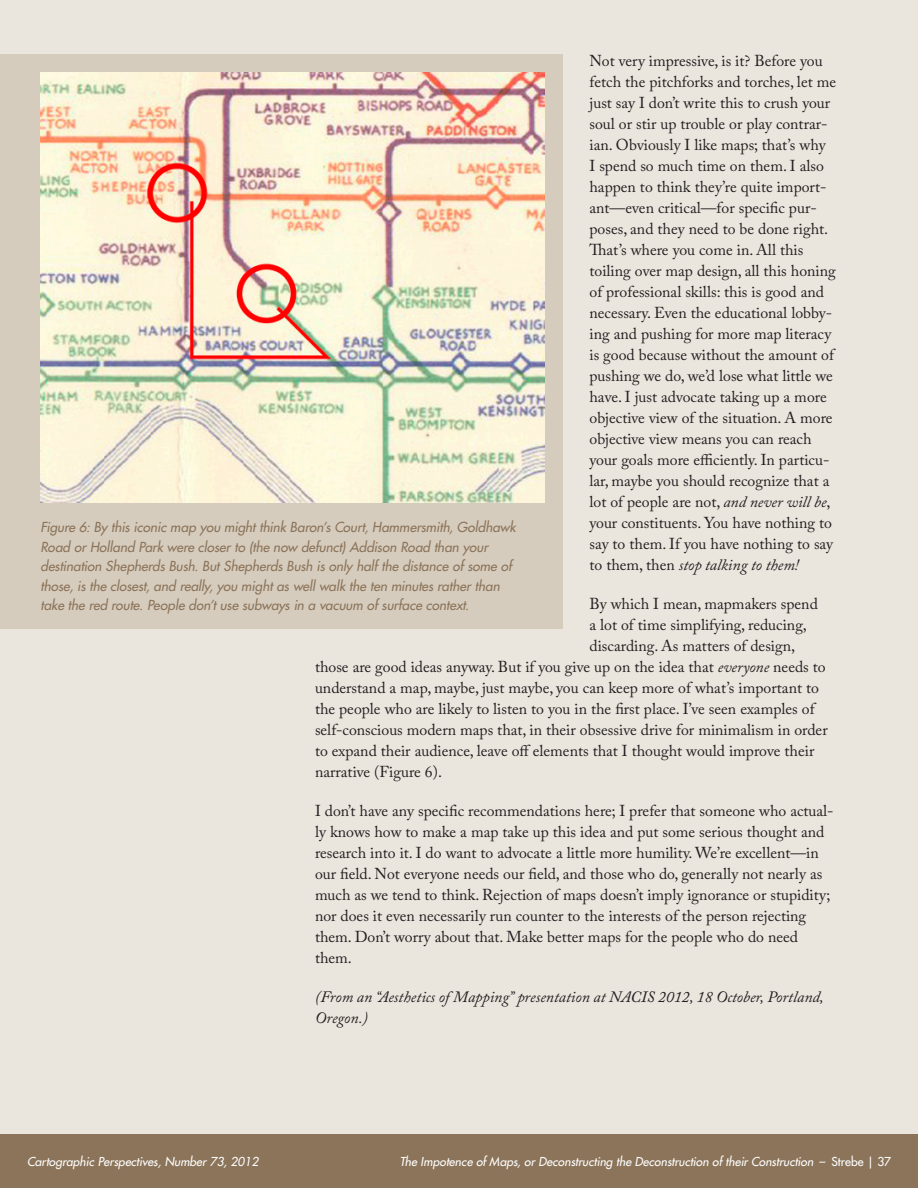
<style>
.page{position:relative;width:918px;height:1188px;background:#fff}
.page>*{position:absolute;margin:0;border:0;box-sizing:border-box;transform-origin:0 0}
.Body_Text{font:15.75px/21px "Adobe Caslon Pro";color:#231f20}
.Body_Text-2{font:italic 15.75px/21px "Adobe Caslon Pro";color:#231f20}
.Figure_Caption{font:italic 500 13.5px/19.5px "Futura Std";color:#8b745a}
.t1{font:italic 500 12px "Futura Std";color:#fff}
.s1{font-style:italic}
.s2{font-style:normal}
</style>
<div class="page">
<div style="left:0;top:1134px;width:918px;height:54px;background:#8b745a"></div>
<div style="left:0;top:0;width:918px;height:1134px;background:#eae5dd"></div>
<div style="left:0;top:54px;width:562px;height:574px;background:#d6ccbd"></div>
<img style="left:40px;top:72px;width:504px;height:431px">
<p class="Body_Text" style="left:590px;top:50px;width:248px">Not very impressive, is it? Before you fetch the pitchforks and torches, let me just say I don’t write this to crush your soul or stir up trouble or play contrar&shy;ian. Obviously I like maps; that’s why<br>I spend so much time on them. I also happen to think they’re quite import&shy;ant—even critical—for specific pur&shy;poses, and they need to be done right.<br>That’s where you come in. All this toiling over map design, all this honing of professional skills: this is good and necessary. Even the educational lobby&shy;ing and pushing for more map literacy is good because without the amount of pushing we do, we’d lose what little we have. I just advocate taking up a more objective view of the situation. A more objective view means you can reach your goals more efficiently. In particu&shy;lar, maybe you should recognize that a lot of people are not, <span class="s1">and never will be</span>, your constituents. You have nothing to say to them. If you have nothing to say to them, then <span class="s1">stop talking to them!</span></p>
<p class="Body_Text" style="left:590px;top:593px;width:230px">By which I mean, mapmakers spend</p>
<p class="Body_Text" style="left:590px;top:614px;width:219px">a lot of time simplifying, reducing,</p>
<p class="Body_Text" style="left:590px;top:635px;width:207px">discarding. As matters of design,</p>
<p class="Body_Text" style="left:315px;top:656px;width:512px">those are good ideas anyway. But if you give up on the idea that <span class="s1">everyone</span> needs to</p>
<p class="Body_Text" style="left:315px;top:677px;width:505px">understand a map, maybe, just maybe, you can keep more of what’s important to</p>
<p class="Body_Text" style="left:315px;top:698px;width:501px">the people who are likely to listen to you in the first place. I’ve seen examples of</p>
<p class="Body_Text" style="left:315px;top:719px;width:514px">self-conscious modern maps that, in their obsessive drive for minimalism in order</p>
<p class="Body_Text" style="left:315px;top:740px;width:501px">to expand their audience, leave off elements that I thought would improve their</p>
<p class="Body_Text" style="left:315px;top:761px;width:129px">narrative (Figure 6).</p>
<p class="Body_Text" style="left:315px;top:800px;width:520px">I don’t have any specific recommendations here; I prefer that someone who actual&shy;ly knows how to make a map take up this idea and put some serious thought and research into it. I do want to advocate a little more humility. We’re excellent—in our field. Not everyone needs our field, and those who do, generally not nearly as much as we tend to think. Rejection of maps doesn’t imply ignorance or stupidity; nor does it even necessarily run counter to the interests of the person rejecting them. Don’t worry about that. Make better maps for the people who do need them.</p>
<p class="Body_Text-2" style="left:315px;top:986px;width:510px">(From an “Aesthetics of Mapping” presentation at NACIS 2012, 18 October, Portland,<br>Oregon.)</p>
<p class="Figure_Caption" style="left:40px;top:518px;width:477px">Figure 6: By this iconic map you might think Baron’s Court, Hammersmith, Goldhawk Road or Holland Park were closer to (the now defunct) Addison Road than your destination Shepherds Bush. But Shepherds Bush is only half the distance of some of those, is the closest, and really, you might as well walk the ten minutes rather than take the red route. People don’t use subways in a vacuum of surface context.</p>
<p class="t1" style="left:27px;top:1154px;width:233px">Cartographic Perspectives, Number 73, 2012</p>
<p class="t1" style="left:400px;top:1154px;width:493px">The Impotence of Maps, or Deconstructing the Deconstruction of their Construction <span class="s2">– Strebe | 37</span></p>
</div>
